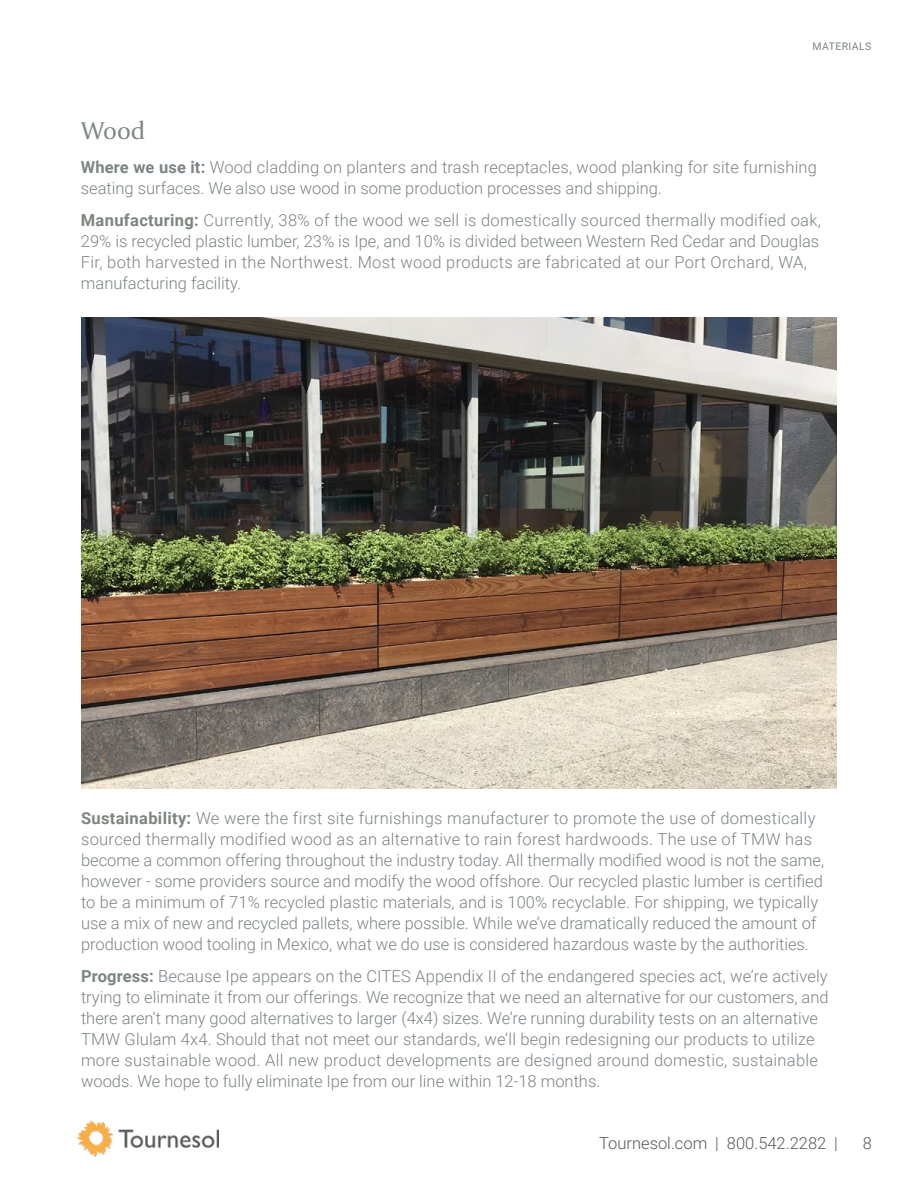
<style>
.page{position:relative;width:918px;height:1188px;background:#fff}
.page>*{position:absolute;margin:0;border:0;box-sizing:border-box;transform-origin:0 0}
.t1{font:25.5px "Capitolium 2";color:#7c857e}
.t2{font:300 16.5px/21px "Roboto";color:#7c857e}
.t3{font:300 16.5px/21px "Roboto";letter-spacing:.02em;color:#7c857e}
.t4{font:300 16.5px "Roboto";color:#595a5c}
.t5{font:10.5px "Roboto";letter-spacing:.035em;color:#7c857e}
.s1{font-weight:700}
</style>
<div class="page">
<img style="left:78px;top:1121px;width:140px;height:36px">
<img style="left:81px;top:318px;width:756px;height:470px">
<p class="t5" style="left:813px;top:39px;width:60px">MATERIALS</p>
<h1 class="t1" style="left:81px;top:113px;width:66px">Wood</h1>
<p class="t2" style="left:81px;top:156px;width:738px"><span class="s1">Where we use it:</span> Wood cladding on planters and trash receptacles, wood planking for site furnishing seating surfaces. We also use wood in some production processes and shipping.</p>
<p class="t3" style="left:81px;top:209px;width:742px"><span class="s1">Manufacturing:</span> Currently, 38% of the wood we sell is domestically sourced thermally modified oak, 29% is recycled plastic lumber, 23% is Ipe, and 10% is divided between Western Red Cedar and Douglas Fir, both harvested in the Northwest. Most wood products are fabricated at our Port Orchard, WA, manufacturing facility.</p>
<p class="t2" style="left:81px;top:807px;width:745px"><span class="s1">Sustainability:</span> We were the first site furnishings manufacturer to promote the use of domestically sourced thermally modified wood as an alternative to rain forest hardwoods. The use of TMW has become a common offering throughout the industry today. All thermally modified wood is not the same, however - some providers source and modify the wood offshore. Our recycled plastic lumber is certified to be a minimum of 71% recycled plastic materials, and is 100% recyclable. For shipping, we typically use a mix of new and recycled pallets, where possible. While we’ve dramatically reduced the amount of production wood tooling in Mexico, what we do use is considered hazardous waste by the authorities.</p>
<p class="t2" style="left:81px;top:965px;width:749px"><span class="s1">Progress:</span> Because Ipe appears on the CITES Appendix II of the endangered species act, we’re actively trying to eliminate it from our offerings. We recognize that we need an alternative for our customers, and there aren’t many good alternatives to larger (4x4) sizes. We’re running durability tests on an alternative TMW Glulam 4x4. Should that not meet our standards, we’ll begin redesigning our products to utilize more sustainable wood. All new product developments are designed around domestic, sustainable woods. We hope to fully eliminate Ipe from our line within 12-18 months.</p>
<p class="t4" style="left:599px;top:1131px;width:240px">Tournesol.com | 800.542.2282 |</p>
<p class="t4" style="left:863px;top:1131px;width:11px">8</p>
</div>
